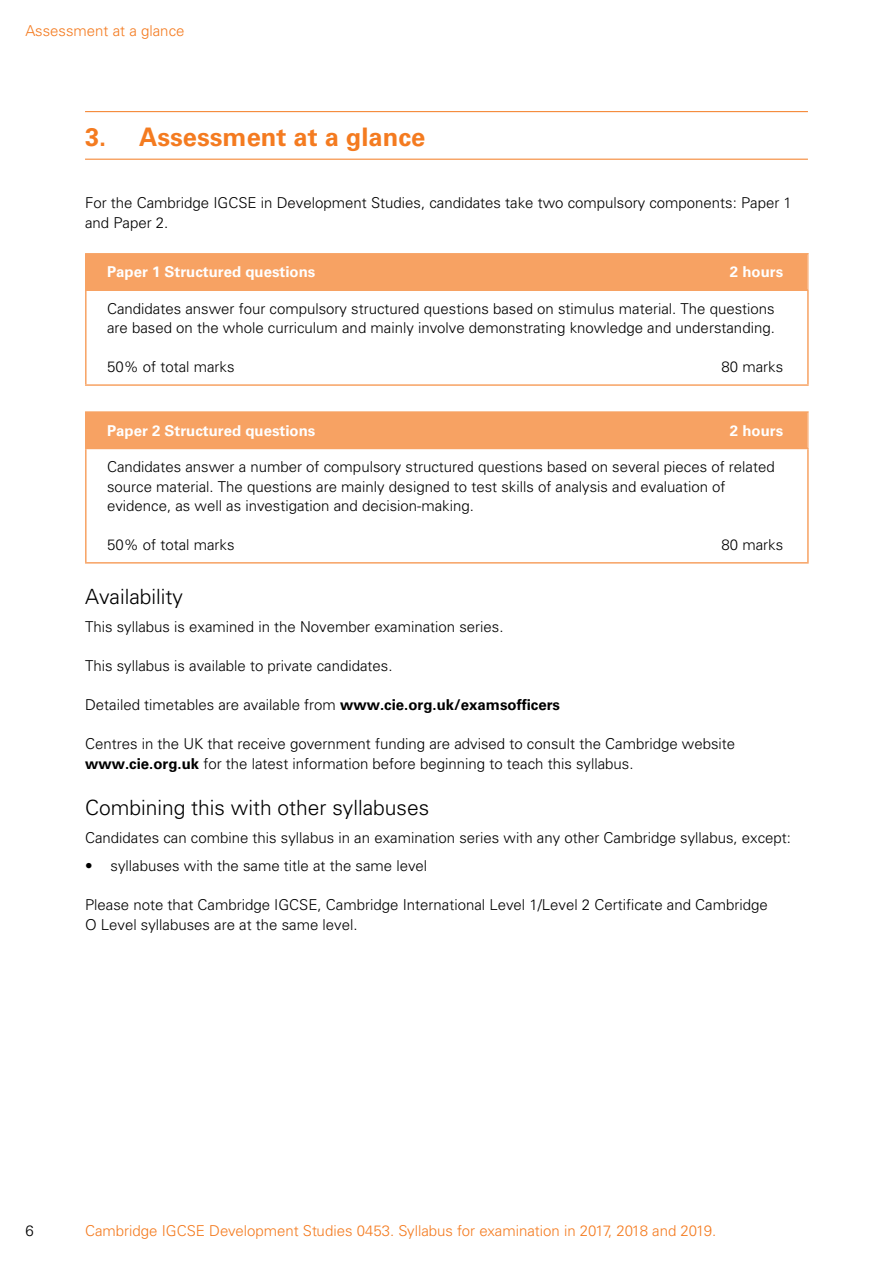
<style>
.page{position:relative;width:893px;height:1263px;background:#fff}
.page>*{position:absolute;margin:0;border:0;box-sizing:border-box;transform-origin:0 0}
.t1{font:700 25.5px "Univers LT Std";color:#f47b20}
.t2{font:300 21px "Univers LT Std";color:#000}
.t3{font:300 15px/19.5px "Univers LT Std";color:#000}
.t4{font:300 15px "Univers LT Std";color:#f47b20}
.t5{font:700 15px "Univers LT Std";color:#fff}
.s1{font-weight:700}
</style>
<div class="page">
<hr style="left:85px;top:111px;width:723px;height:1px;background:#f47b20">
<hr style="left:85px;top:159px;width:723px;height:1px;background:#f47b20">
<div style="left:86px;top:254px;width:722px;height:36px;background:#f7a263"></div>
<hr style="left:85px;top:253px;width:724px;height:2px;background:#f7a263">
<hr style="left:85px;top:255px;width:2px;height:34px;background:#f7a263">
<hr style="left:807px;top:255px;width:2px;height:34px;background:#fabd90">
<hr style="left:85px;top:289px;width:724px;height:2px;background:#f7a263">
<hr style="left:85px;top:291px;width:2px;height:93px;background:#f7a263">
<hr style="left:807px;top:291px;width:2px;height:93px;background:#f7a263">
<hr style="left:85px;top:384px;width:724px;height:2px;background:#f7a263">
<div style="left:86px;top:412px;width:722px;height:36px;background:#f7a263"></div>
<hr style="left:85px;top:411px;width:724px;height:2px;background:#f7a263">
<hr style="left:85px;top:413px;width:2px;height:35px;background:#f7a263">
<hr style="left:807px;top:413px;width:2px;height:35px;background:#fabd90">
<hr style="left:85px;top:448px;width:724px;height:1px;background:#f7a263">
<hr style="left:85px;top:449px;width:2px;height:113px;background:#f7a263">
<hr style="left:807px;top:449px;width:2px;height:113px;background:#f7a263">
<hr style="left:85px;top:562px;width:724px;height:2px;background:#f7a263">
<p class="t4" style="left:26px;top:22px;width:160px">Assessment at a glance</p>
<h1 class="t1" style="left:85px;top:122px;width:342px">3. Assessment at a glance</h1>
<p class="t3" style="left:85px;top:193px;width:708px">For the Cambridge IGCSE in Development Studies, candidates take two compulsory components: Paper 1 and Paper 2.</p>
<p class="t5" style="left:107px;top:263px;width:210px">Paper 1 Structured questions</p>
<p class="t5" style="left:730px;top:263px;width:55px">2 hours</p>
<p class="t3" style="left:107px;top:299px;width:669px">Candidates answer four compulsory structured questions based on stimulus material. The questions are based on the whole curriculum and mainly involve demonstrating knowledge and understanding.</p>
<p class="t3" style="left:107px;top:357px;width:129px">50% of total marks</p>
<p class="t3" style="left:721px;top:357px;width:63px">80 marks</p>
<p class="t5" style="left:107px;top:422px;width:210px">Paper 2 Structured questions</p>
<p class="t5" style="left:730px;top:422px;width:55px">2 hours</p>
<p class="t3" style="left:107px;top:457px;width:669px">Candidates answer a number of compulsory structured questions based on several pieces of related source material. The questions are mainly designed to test skills of analysis and evaluation of evidence, as well as investigation and decision-making.</p>
<p class="t3" style="left:107px;top:535px;width:129px">50% of total marks</p>
<p class="t3" style="left:721px;top:535px;width:63px">80 marks</p>
<h2 class="t2" style="left:85px;top:584px;width:99px">Availability</h2>
<p class="t3" style="left:85px;top:617px;width:420px">This syllabus is examined in the November examination series.</p>
<p class="t3" style="left:85px;top:656px;width:309px">This syllabus is available to private candidates.</p>
<p class="t3" style="left:85px;top:695px;width:477px">Detailed timetables are available from <span class="s1">www.cie.org.uk/examsofficers</span></p>
<p class="t3" style="left:85px;top:734px;width:652px">Centres in the UK that receive government funding are advised to consult the Cambridge website <span class="s1">www.cie.org.uk</span> for the latest information before beginning to teach this syllabus.</p>
<h2 class="t2" style="left:85px;top:795px;width:346px">Combining this with other syllabuses</h2>
<p class="t3" style="left:85px;top:828px;width:708px">Candidates can combine this syllabus in an examination series with any other Cambridge syllabus, except:</p>
<p class="t3" style="left:85px;top:856px;width:344px">• syllabuses with the same title at the same level</p>
<p class="t3" style="left:85px;top:895px;width:684px">Please note that Cambridge IGCSE, Cambridge International Level 1/Level 2 Certificate and Cambridge<br>O Level syllabuses are at the same level.</p>
<p class="t3" style="left:26px;top:1220px;width:10px">6</p>
<p class="t4" style="left:85px;top:1221px;width:633px">Cambridge IGCSE Development Studies 0453. Syllabus for examination in 2017, 2018 and 2019.</p>
</div>
